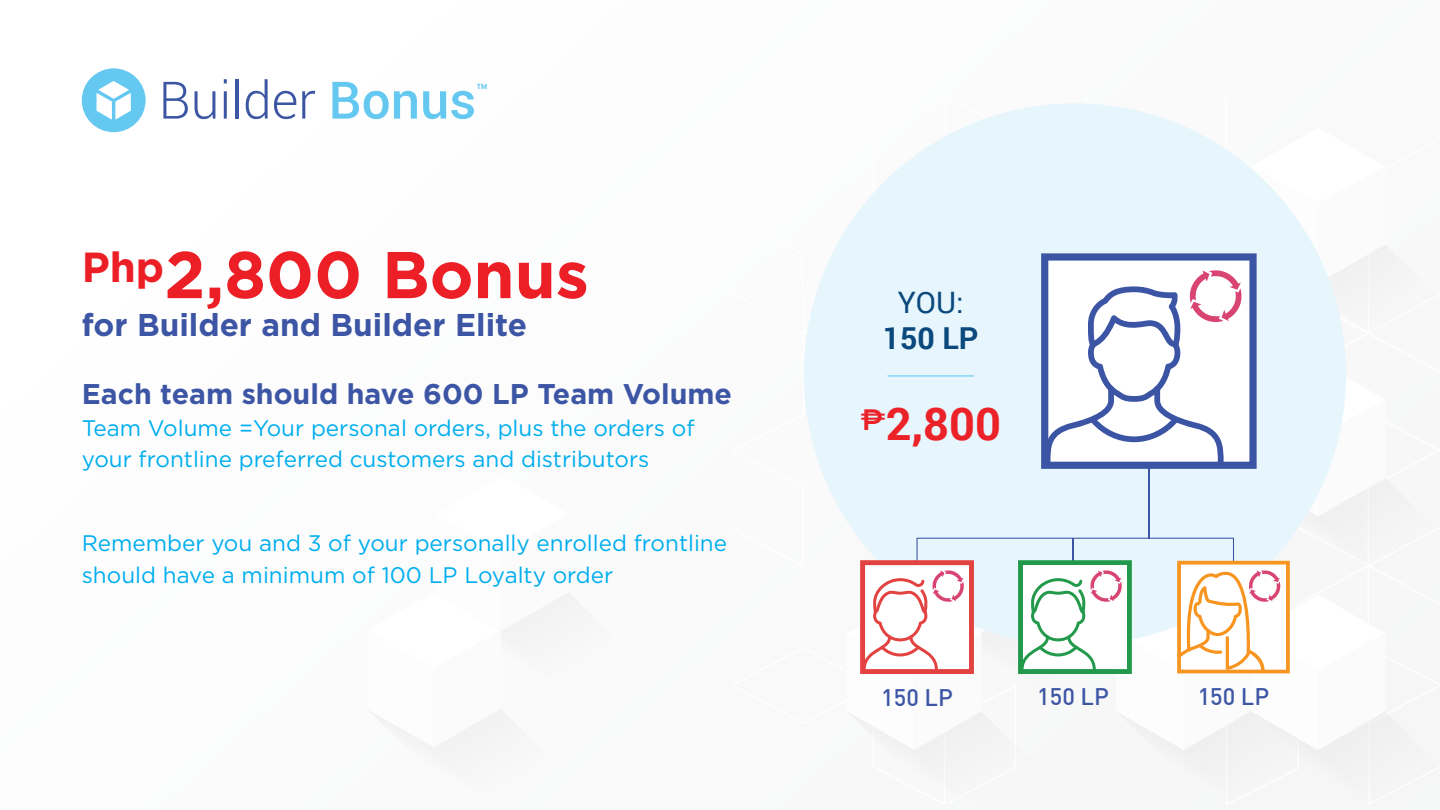
<style>
.page{position:relative;width:1440px;height:810px;background:#fff}
.page>*{position:absolute;margin:0;border:0;box-sizing:border-box;transform-origin:0 0}
.t1{font:700 66px "Gotham";color:#ed1f26}
.t2{font:300 51.75px "Roboto";color:#3c56a4}
.t3{font:700 45.15px "Roboto";color:#ec2229}
.t4{font:700 31.5px "Gotham";color:#3c55a4}
.t5{font:700 30.3px "Roboto";color:#0b497d}
.t6{font:29.55px "Roboto";color:#0b497d}
.t7{font:700 28.5px "Gotham";color:#3c55a4}
.t8{font:500 23.55px "DIN";color:#3c56a5}
.t9{font:22.5px/31.5px "Gotham";color:#00aeef}
.t10{font:500 19.65px "Roboto";color:#65c8f1}
.s1{font-weight:500;color:#65c8f1}
</style>
<div class="page">
<svg style="left:370px;top:592px;width:218px;height:176px"></svg>
<div style="left:82px;top:68px;width:64px;height:64px;background:#65c8f1;border-radius:50%"></div>
<svg style="left:97px;top:81px;width:34px;height:39px"></svg>
<div style="left:804px;top:103px;width:542px;height:543px;background:#e7f6fd;border-radius:50%"></div>
<svg style="left:847px;top:103px;width:585px;height:694px"></svg>
<hr style="left:887px;top:375px;width:87px;height:2px;background:#64c9f2">
<h2 class="t2" style="left:159px;top:64px;width:319px">Builder <span class="s1">Bonus</span></h2>
<p class="t10" style="left:476px;top:77px;width:14px">™</p>
<h1 class="t1" style="left:82px;top:231px;width:509px"><sup>Php</sup>2,800 Bonus</h1>
<h3 class="t4" style="left:82px;top:304px;width:447px">for Builder and Builder Elite</h3>
<p class="t7" style="left:82px;top:375px;width:652px">Each team should have 600 LP Team Volume</p>
<p class="t9" style="left:82px;top:411px;width:614px">Team Volume =Your personal orders, plus the orders of your frontline preferred customers and distributors</p>
<p class="t9" style="left:82px;top:527px;width:647px">Remember you and 3 of your personally enrolled frontline should have a minimum of 100 LP Loyalty order</p>
<h3 class="t6" style="left:898px;top:282px;width:67px">YOU:</h3>
<h3 class="t5" style="left:883px;top:317px;width:97px">150 LP</h3>
<h3 class="t3" style="left:860px;top:392px;width:142px"><sup>₱</sup>2,800</h3>
<p class="t8" style="left:881px;top:682px;width:73px">150 LP</p>
<p class="t8" style="left:1037px;top:681px;width:73px">150 LP</p>
<p class="t8" style="left:1198px;top:682px;width:73px">150 LP</p>
</div>
